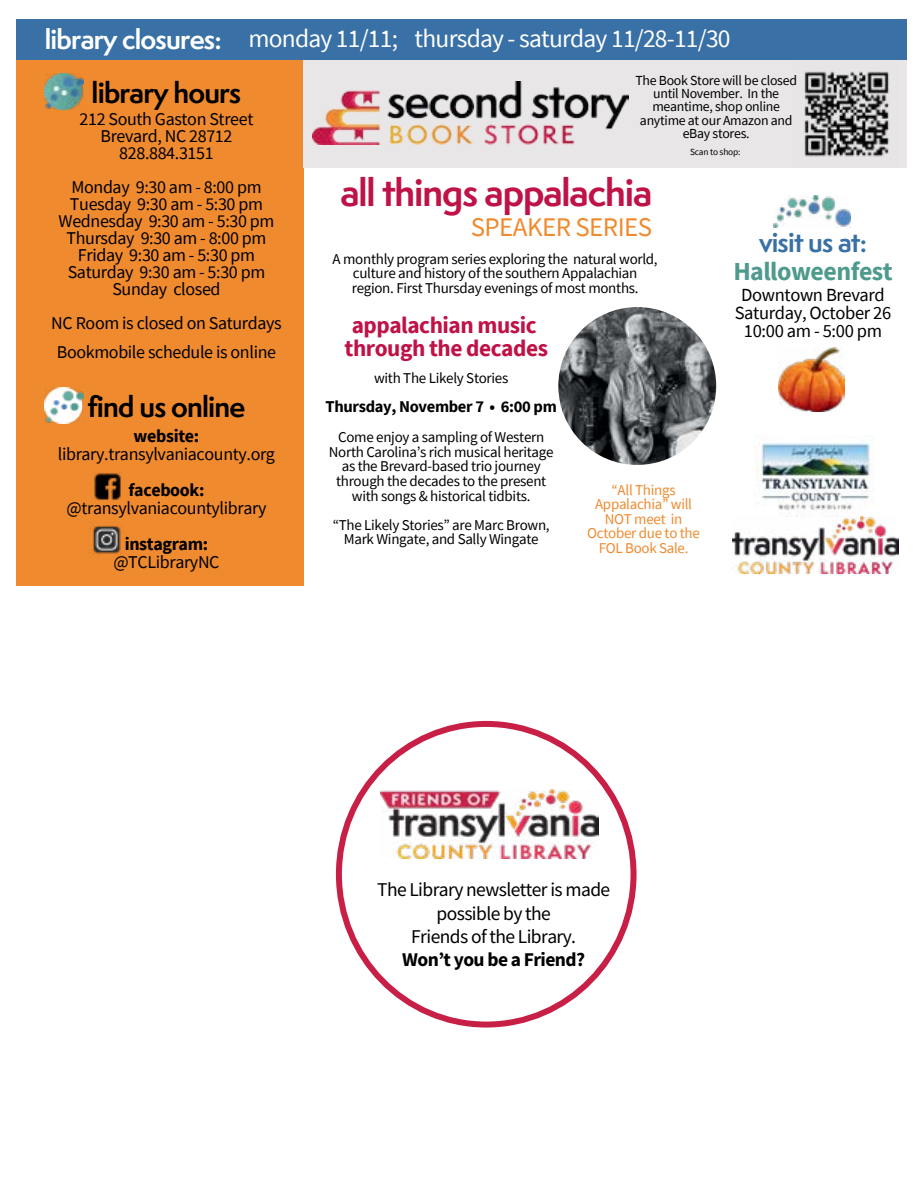
<style>
.page{position:relative;width:918px;height:1188px;background:#fff}
.page>*{position:absolute;margin:0;border:0;box-sizing:border-box;transform-origin:0 0}
.t1{font:700 35.4px "Semplicita Pro";letter-spacing:-.03em;color:#bf1246}
.t2{font:700 27px "Semplicita Pro";letter-spacing:-.03em;color:#000}
.t3{font:27px "Source Sans Pro";letter-spacing:-.02em;color:#ef8a2f}
.t4{font:700 25.95px "Source Sans Pro";letter-spacing:-.02em;color:#4e9a8d}
.t5{font:25.5px "Source Sans Pro";letter-spacing:-.03em;color:#fff}
.t6{font:700 25.2px "Semplicita Pro";letter-spacing:-.03em;color:#3970a5}
.t7{font:700 23.4px/23.1px "Source Sans Pro";letter-spacing:-.02em;color:#bf1246;text-align:center}
.t8{font:19.5px/23.4px "Source Sans Pro";letter-spacing:-.03em;color:#000;text-align:center}
.t9{font:700 19.5px "Source Sans Pro";letter-spacing:-.03em;color:#000}
.t10{font:18.45px/18px "Source Sans Pro";letter-spacing:-.02em;color:#000;text-align:center}
.t11{font:18px/17px "Source Sans Pro";letter-spacing:-.02em;color:#000;text-align:center}
.t12{font:700 18px "Source Sans Pro";letter-spacing:-.02em;color:#000}
.t13{font:700 16.5px "Source Sans Pro";letter-spacing:-.02em;color:#000}
.t14{font:15px/14.5px "Source Sans Pro";letter-spacing:-.02em;color:#000;text-align:center}
.t15{font:15px/14.5px "Source Sans Pro";letter-spacing:-.02em;color:#ef8a2f;text-align:center}
.t16{font:13.8px/13.2px "Source Sans Pro";letter-spacing:-.02em;color:#000;text-align:center}
.t17{font:9.3px "Source Sans Pro";letter-spacing:-.02em;color:#000}
.s1{font-family:"Semplicita Pro";font-weight:700}
</style>
<div class="page">
<img style="left:381px;top:790px;width:217px;height:69px">
<img style="left:754px;top:442px;width:119px;height:74px">
<img style="left:732px;top:516px;width:167px;height:58px">
<div style="left:16px;top:19px;width:288px;height:567px;background:#ef8a2f"></div>
<img style="left:45px;top:388px;width:38px;height:36px">
<img style="left:45px;top:74px;width:38px;height:36px">
<img style="left:94px;top:472px;width:27px;height:28px">
<img style="left:92px;top:525px;width:30px;height:30px">
<div style="left:304px;top:58px;width:603px;height:110px;background:#e8e6e6"></div>
<img style="left:313px;top:82px;width:316px;height:63px">
<div style="left:16px;top:19px;width:891px;height:41px;background:#3970a5"></div>
<img style="left:773px;top:196px;width:78px;height:31px">
<img style="left:778px;top:347px;width:67px;height:64px">
<img style="left:558px;top:307px;width:158px;height:158px;border-radius:79px">
<img style="left:804px;top:71px;width:86px;height:86px">
<h3 class="t5" style="left:45px;top:23px;width:687px"><span class="s1">library closures:</span> monday 11/11; thursday - saturday 11/28-11/30</h3>
<h2 class="t2" style="left:92px;top:73px;width:151px">library hours</h2>
<p class="t11" style="left:80px;top:111px;width:175px">212 South Gaston Street<br>Brevard, NC 28712<br>828.884.3151</p>
<p class="t11" style="left:59px;top:179px;width:217px">Monday 9:30 am - 8:00 pm<br>Tuesday 9:30 am - 5:30 pm<br>Wednesday 9:30 am - 5:30 pm<br>Thursday 9:30 am - 8:00 pm<br>Friday 9:30 am - 5:30 pm<br>Saturday 9:30 am - 5:30 pm<br>Sunday closed</p>
<p class="t11" style="left:51px;top:309px;width:232px;line-height:29px">NC Room is closed on Saturdays<br>Bookmobile schedule is online</p>
<h2 class="t2" style="left:87px;top:387px;width:160px">find us online</h2>
<p class="t12" style="left:134px;top:424px;width:67px">website:</p>
<p class="t11" style="left:58px;top:446px;width:219px">library.transylvaniacounty.org</p>
<p class="t12" style="left:128px;top:478px;width:78px">facebook:</p>
<p class="t11" style="left:67px;top:500px;width:201px">@transylvaniacountylibrary</p>
<p class="t12" style="left:125px;top:532px;width:85px">instagram:</p>
<p class="t11" style="left:113px;top:554px;width:108px">@TCLibraryNC</p>
<p class="t16" style="left:635px;top:74px;width:163px">The Book Store will be closed until November. In the meantime, shop online anytime at our Amazon and eBay stores.</p>
<p class="t17" style="left:690px;top:146px;width:52px">Scan to shop:</p>
<h1 class="t1" style="left:340px;top:166px;width:314px">all things appalachia</h1>
<h2 class="t3" style="left:471px;top:210px;width:183px">SPEAKER SERIES</h2>
<p class="t14" style="left:333px;top:251px;width:327px">A monthly program series exploring the natural world, culture and history of the southern Appalachian region. First Thursday evenings of most months.</p>
<h3 class="t7" style="left:345px;top:313px;width:205px">appalachian music through the decades</h3>
<p class="t14" style="left:374px;top:370px;width:136px">with The Likely Stories</p>
<p class="t13" style="left:326px;top:395px;width:233px">Thursday, November 7 • 6:00 pm</p>
<p class="t14" style="left:329px;top:430px;width:226px">Come enjoy a sampling of Western North Carolina’s rich musical heritage as the Brevard-based trio journey through the decades to the present with songs &amp; historical tidbits.</p>
<p class="t14" style="left:333px;top:518px;width:218px">“The Likely Stories” are Marc Brown,<br>Mark Wingate, and Sally Wingate</p>
<p class="t15" style="left:587px;top:482px;width:114px">“All Things<br>Appalachia” will<br>NOT meet in<br>October due to the<br>FOL Book Sale.</p>
<h3 class="t6" style="left:759px;top:223px;width:110px">visit us at:</h3>
<h3 class="t4" style="left:733px;top:254px;width:161px">Halloweenfest</h3>
<p class="t10" style="left:735px;top:286px;width:158px">Downtown Brevard<br>Saturday, October 26<br>10:00 am - 5:00 pm</p>
<h3 class="t8" style="left:377px;top:878px;width:235px">The Library newsletter is made possible by the<br>Friends of the Library.</h3>
<h3 class="t9" style="left:402px;top:947px;width:184px">Won’t you be a Friend?</h3>
</div>
